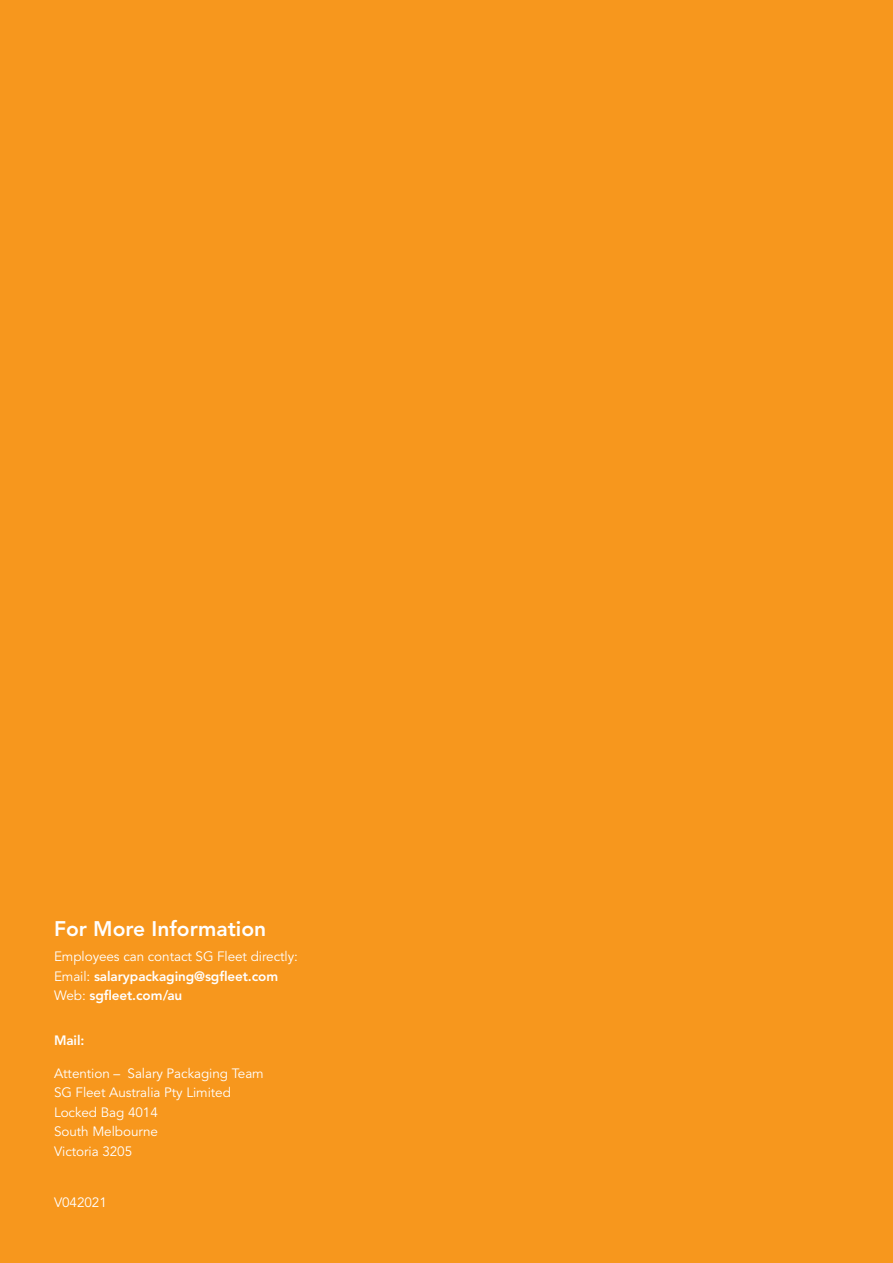
<style>
.page{position:relative;width:893px;height:1263px;background:#f7971d}
.page>*{position:absolute;margin:0;border:0;box-sizing:border-box;transform-origin:0 0}
.Publication_-_Subhea{font:800 21px "Avenir LT Std";color:#fff}
.Publication_-_Subhea-2{font:13.5px/19.5px "Avenir LT Std";letter-spacing:-.005em;color:#fff}
.Publication_-_Subhea-3{font:800 13.5px "Avenir LT Std";color:#fff}
.s1{font-weight:800}
</style>
<div class="page">
<p class="Publication_-_Subhea" style="left:54px;top:916px;width:214px">For More Information</p>
<p class="Publication_-_Subhea-2" style="left:54px;top:947px;width:245px">Employees can contact SG Fleet directly:<br>Email: <span class="s1">salarypackaging@sgfleet.com<br></span>Web: <span class="s1">sgfleet.com/au</span></p>
<p class="Publication_-_Subhea-3" style="left:54px;top:1033px;width:32px">Mail:</p>
<p class="Publication_-_Subhea-2" style="left:54px;top:1064px;width:211px">Attention – Salary Packaging Team<br>SG Fleet Australia Pty Limited<br>Locked Bag 4014<br>South Melbourne<br>Victoria 3205</p>
<p class="Publication_-_Subhea-2" style="left:54px;top:1193px;width:54px">V042021</p>
</div>
